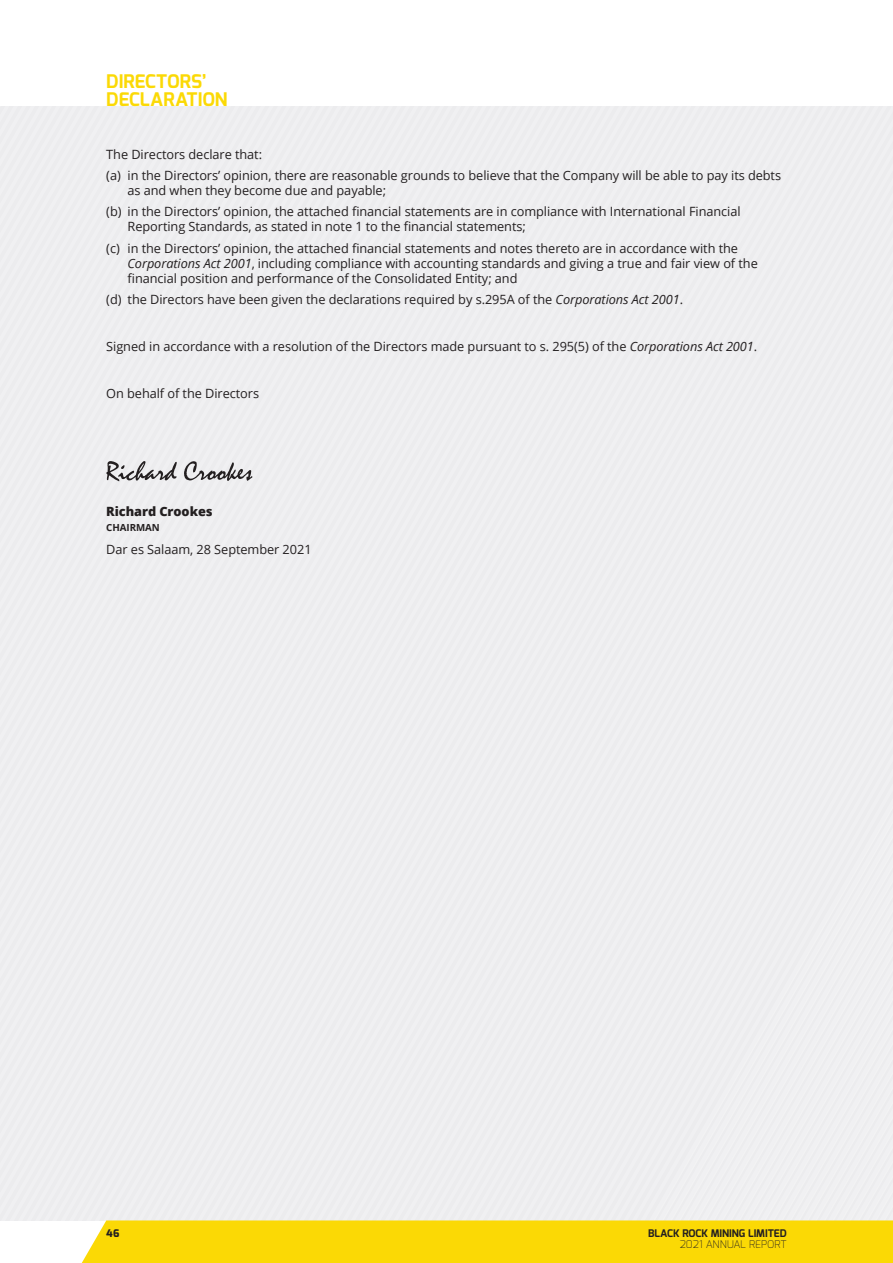
<style>
.page{position:relative;width:893px;height:1263px;background:#fff}
.page>*{position:absolute;margin:0;border:0;box-sizing:border-box;transform-origin:0 0}
.t1{font:700 18.75px/18.8px "Exo";color:#fbd905}
.t2{font:12.75px/21.5px "Open Sans";letter-spacing:-.005em;color:#231f20}
.t3{font:800 12.75px "Open Sans";letter-spacing:-.005em;color:#231f20}
.t4{font:700 10.5px "Exo";color:#231f20}
.t5{font:200 10.5px "Exo";color:#231f20}
.t6{font:800 10.5px "Exo";color:#231f20}
.t7{font:700 9.75px "Open Sans";letter-spacing:-.005em;color:#231f20}
.s1{font-style:italic}
</style>
<div class="page">
<div style="left:69px;top:106px;width:5px;height:1114px;background:#eeeef0"></div>
<div style="left:61px;top:106px;width:8px;height:1114px;background:#eeeef0"></div>
<div style="left:52px;top:106px;width:9px;height:1114px;background:#eeeef0"></div>
<div style="left:44px;top:106px;width:8px;height:1114px;background:#eeeef0"></div>
<div style="left:35px;top:106px;width:9px;height:1114px;background:#eeeef0"></div>
<div style="left:0;top:106px;width:35px;height:1114px;background:#eeeef0"></div>
<div style="left:74px;top:106px;width:819px;height:1157px;background:#eeeeef"></div>
<h1 class="t1" style="left:106px;top:71px;width:123px">DIRECTORS’<br>DECLARATION</h1>
<p class="t2" style="left:106px;top:143px;width:676px">The Directors declare that:<br>(a) in the Directors’ opinion, there are reasonable grounds to believe that the Company will be able to pay its debts</p>
<p class="t2" style="left:106px;top:179px;width:636px;text-indent:21px">as and when they become due and payable;<br>(b) in the Directors’ opinion, the attached financial statements are in compliance with International Financial</p>
<p class="t2" style="left:106px;top:216px;width:633px;text-indent:21px">Reporting Standards, as stated in note 1 to the financial statements;<br>(c) in the Directors’ opinion, the attached financial statements and notes thereto are in accordance with the</p>
<p class="t2" style="left:128px;top:255px;width:632px;line-height:15px"><span class="s1">Corporations Act 2001</span>, including compliance with accounting standards and giving a true and fair view of the financial position and performance of the Consolidated Entity; and</p>
<p class="t2" style="left:106px;top:288px;width:578px">(d) the Directors have been given the declarations required by s.295A of the <span class="s1">Corporations Act 2001</span>.</p>
<p class="t2" style="left:106px;top:335px;width:652px">Signed in accordance with a resolution of the Directors made pursuant to s. 295(5) of the <span class="s1">Corporations Act 2001</span>.</p>
<p class="t2" style="left:106px;top:382px;width:154px">On behalf of the Directors</p>
<p class="t3" style="left:106px;top:501px;width:108px">Richard Crookes</p>
<p class="t7" style="left:106px;top:520px;width:55px">CHAIRMAN</p>
<p class="t2" style="left:106px;top:538px;width:207px">Dar es Salaam, 28 September 2021</p>
<p class="t6" style="left:106px;top:1226px;width:15px">46</p>
<p class="t4" style="left:648px;top:1226px;width:140px">BLACK ROCK MINING LIMITED</p>
<p class="t5" style="left:680px;top:1237px;width:108px">2021 ANNUAL REPORT</p>
</div>
